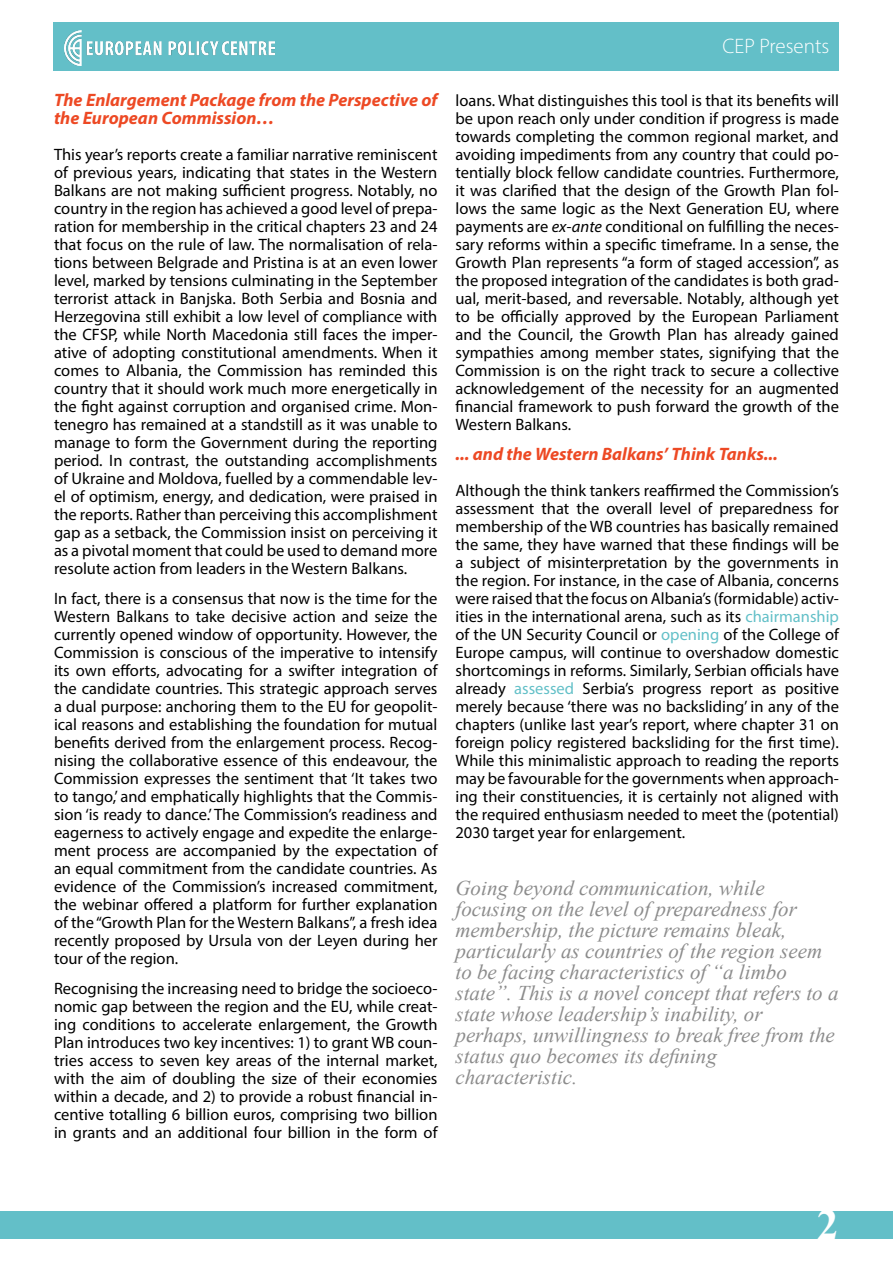
<style>
.page{position:relative;width:893px;height:1263px;background:#fff}
.page>*{position:absolute;margin:0;border:0;box-sizing:border-box;transform-origin:0 0}
.t1{font:700 43.5px "Times New Roman";color:#fff}
.t2{font:italic 21px/21px "Times New Roman";color:#8c8c8c}
.t3{font:300 21px "Myriad Pro";color:#fff}
.t4{font:italic 700 18px/18px "Myriad Pro";color:#ed4924}
.t5{font:16.5px/18px "Myriad Pro";color:#000;text-align:justify}
.s1{font-style:italic}
.s2{color:#63c0c8}
</style>
<div class="page">
<div style="left:0;top:1211px;width:893px;height:27px;background:#63bfc8"></div>
<div style="left:54px;top:23px;width:785px;height:48px;background:#63bfc8"></div>
<img style="left:65px;top:30px;width:210px;height:35px">
<p class="t3" style="left:723px;top:33px;width:108px">CEP Presents</p>
<p class="t4" style="left:54px;top:90px;width:385px">The Enlargement Package from the Perspective of the European Commission…</p>
<p class="t5" style="left:54px;top:145px;width:385px">This year’s reports create a familiar narrative reminiscent of previous years, indicating that states in the Western Balkans are not making sufficient progress. Notably, no country in the region has achieved a good level of prepa&shy;ration for membership in the critical chapters 23 and 24 that focus on the rule of law. The normalisation of rela&shy;tions between Belgrade and Pristina is at an even lower level, marked by tensions culminating in the September terrorist attack in Banjska. Both Serbia and Bosnia and Herzegovina still exhibit a low level of compliance with the CFSP, while North Macedonia still faces the imper&shy;ative of adopting constitutional amendments. When it comes to Albania, the Commission has reminded this country that it should work much more energetically in the fight against corruption and organised crime. Mon&shy;tenegro has remained at a standstill as it was unable to manage to form the Government during the reporting period. In contrast, the outstanding accomplishments of Ukraine and Moldova, fuelled by a commendable lev&shy;el of optimism, energy, and dedication, were praised in the reports. Rather than perceiving this accomplishment gap as a setback, the Commission insist on perceiving it as a pivotal moment that could be used to demand more resolute action from leaders in the Western Balkans.</p>
<p class="t5" style="left:54px;top:589px;width:385px">In fact, there is a consensus that now is the time for the Western Balkans to take decisive action and seize the currently opened window of opportunity. However, the Commission is conscious of the imperative to intensify its own efforts, advocating for a swifter integration of the candidate countries. This strategic approach serves a dual purpose: anchoring them to the EU for geopolit&shy;ical reasons and establishing the foundation for mutual benefits derived from the enlargement process. Recog&shy;nising the collaborative essence of this endeavour, the Commission expresses the sentiment that ‘It takes two to tango,’ and emphatically highlights that the Commis&shy;sion ‘is ready to dance.’ The Commission’s readiness and eagerness to actively engage and expedite the enlarge&shy;ment process are accompanied by the expectation of an equal commitment from the candidate countries. As evidence of the Commission’s increased commitment, the webinar offered a platform for further explanation of the “Growth Plan for the Western Balkans”, a fresh idea recently proposed by Ursula von der Leyen during her tour of the region.</p>
<p class="t5" style="left:54px;top:979px;width:385px">Recognising the increasing need to bridge the socioeco&shy;nomic gap between the region and the EU, while creat&shy;ing conditions to accelerate enlargement, the Growth Plan introduces two key incentives: 1) to grant WB coun&shy;tries access to seven key areas of the internal market, with the aim of doubling the size of their economies within a decade, and 2) to provide a robust financial in&shy;centive totalling 6 billion euros, comprising two billion in grants and an additional four billion in the form of</p>
<p class="t5" style="left:455px;top:92px;width:385px">loans. What distinguishes this tool is that its benefits will be upon reach only under condition if progress is made towards completing the common regional market, and avoiding impediments from any country that could po&shy;tentially block fellow candidate countries. Furthermore, it was clarified that the design of the Growth Plan fol&shy;lows the same logic as the Next Generation EU, where payments are <span class="s1">ex-ante</span> conditional on fulfilling the neces&shy;sary reforms within a specific timeframe. In a sense, the Growth Plan represents “a form of staged accession”, as the proposed integration of the candidates is both grad&shy;ual, merit-based, and reversable. Notably, although yet to be officially approved by the European Parliament and the Council, the Growth Plan has already gained sympathies among member states, signifying that the Commission is on the right track to secure a collective acknowledgement of the necessity for an augmented financial framework to push forward the growth of the Western Balkans.</p>
<p class="t4" style="left:455px;top:445px;width:324px">... and the Western Balkans’ Think Tanks...</p>
<p class="t5" style="left:455px;top:482px;width:385px">Although the think tankers reaffirmed the Commission’s assessment that the overall level of preparedness for membership of the WB countries has basically remained the same, they have warned that these findings will be a subject of misinterpretation by the governments in the region. For instance, in the case of Albania, concerns were raised that the focus on Albania’s (formidable) activ&shy;ities in the international arena, such as its <span class="s2">chairmanship </span>of the UN Security Council or <span class="s2">opening</span> of the College of Europe campus, will continue to overshadow domestic shortcomings in reforms. Similarly, Serbian officials have already <span class="s2">assessed</span> Serbia’s progress report as positive merely because ‘there was no backsliding’ in any of the chapters (unlike last year’s report, where chapter 31 on foreign policy registered backsliding for the first time).<br>While this minimalistic approach to reading the reports may be favourable for the governments when approach&shy;ing their constituencies, it is certainly not aligned with the required enthusiasm needed to meet the (potential)<br>2030 target year for enlargement.</p>
<p class="t2" style="left:455px;top:877px;width:385px">Going beyond communication, while focusing on the level of preparedness for membership, the picture remains bleak, particularly as countries of the region seem to be facing characteristics of “a limbo state”. This is a novel concept that refers to a state whose leadership’s inability, or perhaps, unwillingness to break free from the status quo becomes its defining characteristic.</p>
<p class="t1" style="left:817px;top:1193px;width:23px">2</p>
</div>
